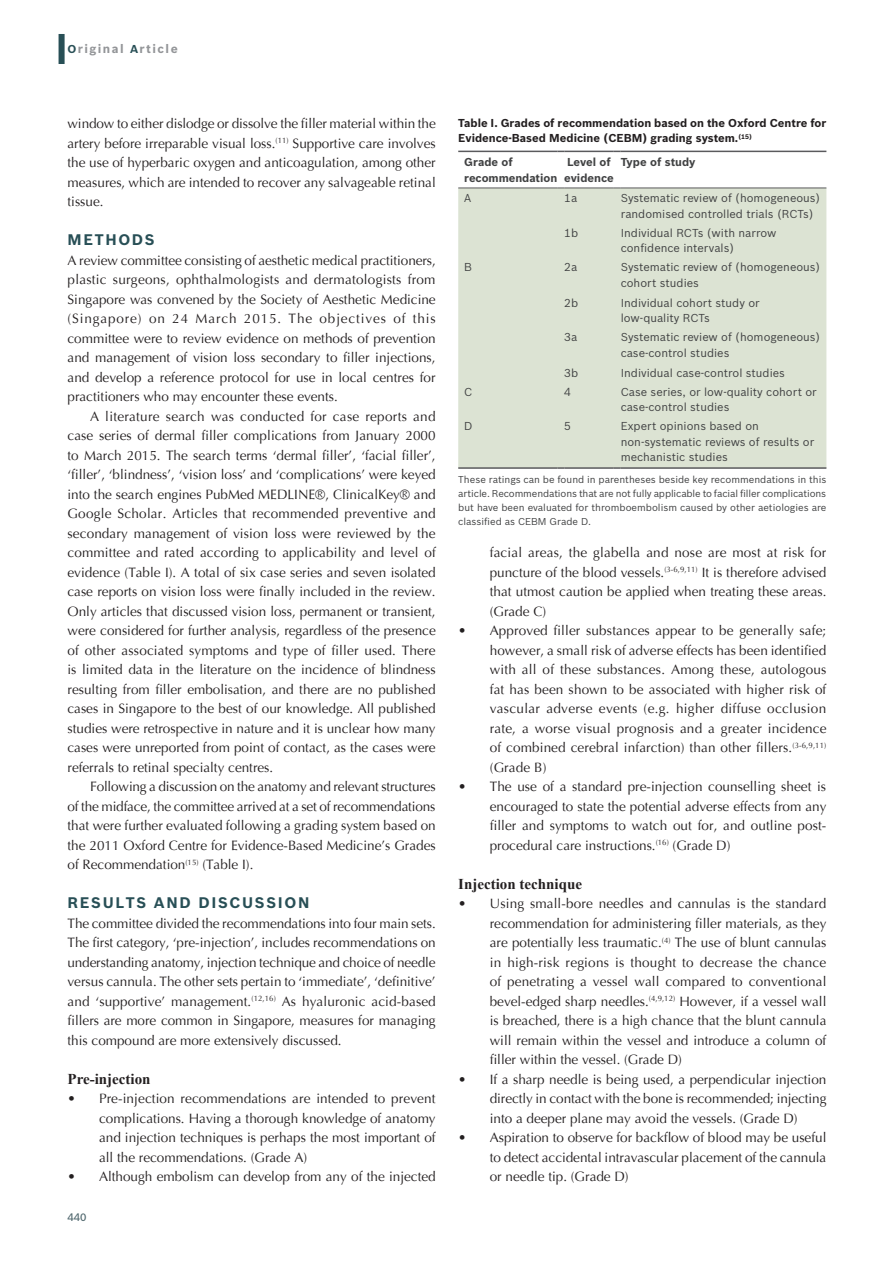
<style>
.page{position:relative;width:894px;height:1263px;background:#fff}
.page>*{position:absolute;margin:0;border:0;box-sizing:border-box;transform-origin:0 0}
.t1{font:700 15px "Times New Roman";color:#231f20}
.t2{font:700 15px "Bosch Sans";letter-spacing:.11em;color:#284f56}
.L{font:13.5px/19.5px "Optima";color:#231f20;text-align:justify}
.TX{font:13.5px/19.5px "Optima";color:#231f20;text-align:justify}
.TXFL{font:13.5px/19.5px "Optima";color:#231f20;text-align:justify}
.t3{font:700 12px "Bosch Sans";letter-spacing:.12em;color:#939598}
.TB{font:11.25px/15.8px "Bosch Sans";color:#414243}
.TT{font:700 11.25px/15.8px "Bosch Sans";color:#231f20}
.TBL{font:11.25px/15.8px "Bosch Sans";color:#414243}
.TCH{font:700 11.25px/15.8px "Bosch Sans";color:#414243}
.FOLIO{font:500 10.5px "Bosch Sans";color:#4f676d}
.TFN{font:9.75px/14.2px "Bosch Sans";color:#414243;text-align:justify}
.s1{font-size:11.25px;color:#284f56}
</style>
<div class="page">
<div style="left:58px;top:34px;width:7px;height:30px;background:#284f56"></div>
<div style="left:458px;top:189px;width:368px;height:278px;background:#dce3d3"></div>
<hr style="left:458px;top:467px;width:99px;height:2px;background:#5a5a5d">
<svg style="left:557px;top:467px;width:7px;height:2px"></svg>
<hr style="left:564px;top:467px;width:49px;height:2px;background:#5a5a5d">
<svg style="left:613px;top:467px;width:7px;height:2px"></svg>
<hr style="left:620px;top:467px;width:206px;height:2px;background:#5a5a5d">
<hr style="left:458px;top:188px;width:99px;height:1px;background:#5a5a5d">
<hr style="left:564px;top:188px;width:49px;height:1px;background:#5a5a5d">
<hr style="left:620px;top:188px;width:206px;height:1px;background:#5a5a5d">
<hr style="left:458px;top:151px;width:99px;height:1px;background:#5a5a5d">
<hr style="left:564px;top:151px;width:49px;height:1px;background:#5a5a5d">
<hr style="left:620px;top:151px;width:206px;height:1px;background:#5a5a5d">
<p class="t3" style="left:68px;top:42px;width:112px"><span class="s1">O</span>riginal <span class="s1">A</span>rticle</p>
<p class="TX" style="left:68px;top:114px;width:369px">window to either dislodge or dissolve the filler material within the artery before irreparable visual loss.<sup>(11)</sup> Supportive care involves the use of hyperbaric oxygen and anticoagulation, among other measures, which are intended to recover any salvageable retinal tissue.</p>
<h1 class="t2" style="left:68px;top:230px;width:89px">METHODS</h1>
<p class="TXFL" style="left:68px;top:250px;width:369px">A review committee consisting of aesthetic medical practitioners, plastic surgeons, ophthalmologists and dermatologists from Singapore was convened by the Society of Aesthetic Medicine (Singapore) on 24 March 2015. The objectives of this committee were to review evidence on methods of prevention and management of vision loss secondary to filler injections, and develop a reference protocol for use in local centres for practitioners who may encounter these events.</p>
<p class="TX" style="left:68px;top:406px;width:369px;text-indent:22px">A literature search was conducted for case reports and case series of dermal filler complications from January 2000 to March 2015. The search terms ‘dermal filler’, ‘facial filler’, ‘filler’, ‘blindness’, ‘vision loss’ and ‘complications’ were keyed into the search engines PubMed MEDLINE®, ClinicalKey® and Google Scholar. Articles that recommended preventive and secondary management of vision loss were reviewed by the committee and rated according to applicability and level of evidence (Table I). A total of six case series and seven isolated case reports on vision loss were finally included in the review.<br>Only articles that discussed vision loss, permanent or transient, were considered for further analysis, regardless of the presence of other associated symptoms and type of filler used. There is limited data in the literature on the incidence of blindness resulting from filler embolisation, and there are no published cases in Singapore to the best of our knowledge. All published studies were retrospective in nature and it is unclear how many cases were unreported from point of contact, as the cases were referrals to retinal specialty centres.</p>
<p class="TX" style="left:68px;top:777px;width:369px;text-indent:22px">Following a discussion on the anatomy and relevant structures of the midface, the committee arrived at a set of recommendations that were further evaluated following a grading system based on the 2011 Oxford Centre for Evidence-Based Medicine’s Grades of Recommendation<sup>(15)</sup> (Table I).</p>
<h1 class="t2" style="left:68px;top:893px;width:243px">RESULTS AND DISCUSSION</h1>
<p class="TXFL" style="left:68px;top:913px;width:369px">The committee divided the recommendations into four main sets.<br>The first category, ‘pre-injection’, includes recommendations on understanding anatomy, injection technique and choice of needle versus cannula. The other sets pertain to ‘immediate’, ‘definitive’ and ‘supportive’ management.<sup>(12,16)</sup> As hyaluronic acid-based fillers are more common in Singapore, measures for managing this compound are more extensively discussed.</p>
<h2 class="t1" style="left:68px;top:1068px;width:85px">Pre-injection</h2>
<p class="L" style="left:99px;top:1089px;width:338px;text-indent:-32px">• Pre-injection recommendations are intended to prevent complications. Having a thorough knowledge of anatomy and injection techniques is perhaps the most important of all the recommendations. (Grade A)</p>
<p class="L" style="left:68px;top:1167px;width:369px">• Although embolism can develop from any of the injected</p>
<p class="FOLIO" style="left:68px;top:1211px;width:20px">440</p>
<p class="TT" style="left:458px;top:115px;width:369px">Table I. Grades of recommendation based on the Oxford Centre for<br>Evidence‑Based Medicine (CEBM) grading system.<sup>(15)</sup></p>
<p class="TCH" style="left:464px;top:154px;width:95px">Grade of recommendation</p>
<p class="TCH" style="left:564px;top:154px;width:51px">Level of evidence</p>
<p class="TCH" style="left:620px;top:154px;width:76px">Type of study</p>
<p class="TB" style="left:464px;top:190px;width:9px">A</p>
<p class="TB" style="left:564px;top:190px;width:14px">1a</p>
<p class="TB" style="left:620px;top:190px;width:201px">Systematic review of (homogeneous) randomised controlled trials (RCTs)</p>
<p class="TB" style="left:564px;top:224px;width:15px">1b</p>
<p class="TB" style="left:620px;top:224px;width:157px">Individual RCTs (with narrow confidence intervals)</p>
<p class="TB" style="left:464px;top:259px;width:9px">B</p>
<p class="TB" style="left:564px;top:259px;width:14px">2a</p>
<p class="TB" style="left:620px;top:259px;width:201px">Systematic review of (homogeneous) cohort studies</p>
<p class="TB" style="left:564px;top:294px;width:15px">2b</p>
<p class="TB" style="left:620px;top:294px;width:140px">Individual cohort study or low‑quality RCTs</p>
<p class="TB" style="left:564px;top:329px;width:14px">3a</p>
<p class="TB" style="left:620px;top:329px;width:201px">Systematic review of (homogeneous) case‑control studies</p>
<p class="TB" style="left:564px;top:364px;width:15px">3b</p>
<p class="TB" style="left:620px;top:364px;width:166px">Individual case‑control studies</p>
<p class="TB" style="left:464px;top:383px;width:10px">C</p>
<p class="TB" style="left:564px;top:383px;width:8px">4</p>
<p class="TB" style="left:620px;top:383px;width:197px">Case series, or low‑quality cohort or case‑control studies</p>
<p class="TBL" style="left:464px;top:418px;width:10px">D</p>
<p class="TBL" style="left:564px;top:418px;width:8px">5</p>
<p class="TBL" style="left:620px;top:418px;width:195px">Expert opinions based on non‑systematic reviews of results or mechanistic studies</p>
<p class="TFN" style="left:458px;top:472px;width:369px">These ratings can be found in parentheses beside key recommendations in this article. Recommendations that are not fully applicable to facial filler complications but have been evaluated for thromboembolism caused by other aetiologies are classified as CEBM Grade D.</p>
<p class="L" style="left:489px;top:543px;width:338px">facial areas, the glabella and nose are most at risk for puncture of the blood vessels.<sup>(3-6,9,11)</sup> It is therefore advised that utmost caution be applied when treating these areas. (Grade C)</p>
<p class="L" style="left:489px;top:621px;width:338px;text-indent:-31px">• Approved filler substances appear to be generally safe; however, a small risk of adverse effects has been identified with all of these substances. Among these, autologous fat has been shown to be associated with higher risk of vascular adverse events (e.g. higher diffuse occlusion rate, a worse visual prognosis and a greater incidence of combined cerebral infarction) than other fillers.<sup>(3-6,9,11) </sup>(Grade B)</p>
<p class="L" style="left:489px;top:777px;width:338px;text-indent:-32px">• The use of a standard pre-injection counselling sheet is encouraged to state the potential adverse effects from any filler and symptoms to watch out for, and outline post&shy;procedural care instructions.<sup>(16)</sup> (Grade D)</p>
<h2 class="t1" style="left:458px;top:873px;width:125px">Injection technique</h2>
<p class="L" style="left:489px;top:894px;width:338px;text-indent:-32px">• Using small-bore needles and cannulas is the standard recommendation for administering filler materials, as they are potentially less traumatic.<sup>(4)</sup> The use of blunt cannulas in high-risk regions is thought to decrease the chance of penetrating a vessel wall compared to conventional bevel-edged sharp needles.<sup>(4,9,12)</sup> However, if a vessel wall is breached, there is a high chance that the blunt cannula will remain within the vessel and introduce a column of filler within the vessel. (Grade D)</p>
<p class="L" style="left:489px;top:1069px;width:338px;text-indent:-32px">• If a sharp needle is being used, a perpendicular injection directly in contact with the bone is recommended; injecting into a deeper plane may avoid the vessels. (Grade D)</p>
<p class="L" style="left:489px;top:1128px;width:338px;text-indent:-32px">• Aspiration to observe for backflow of blood may be useful to detect accidental intravascular placement of the cannula or needle tip. (Grade D)</p>
</div>
